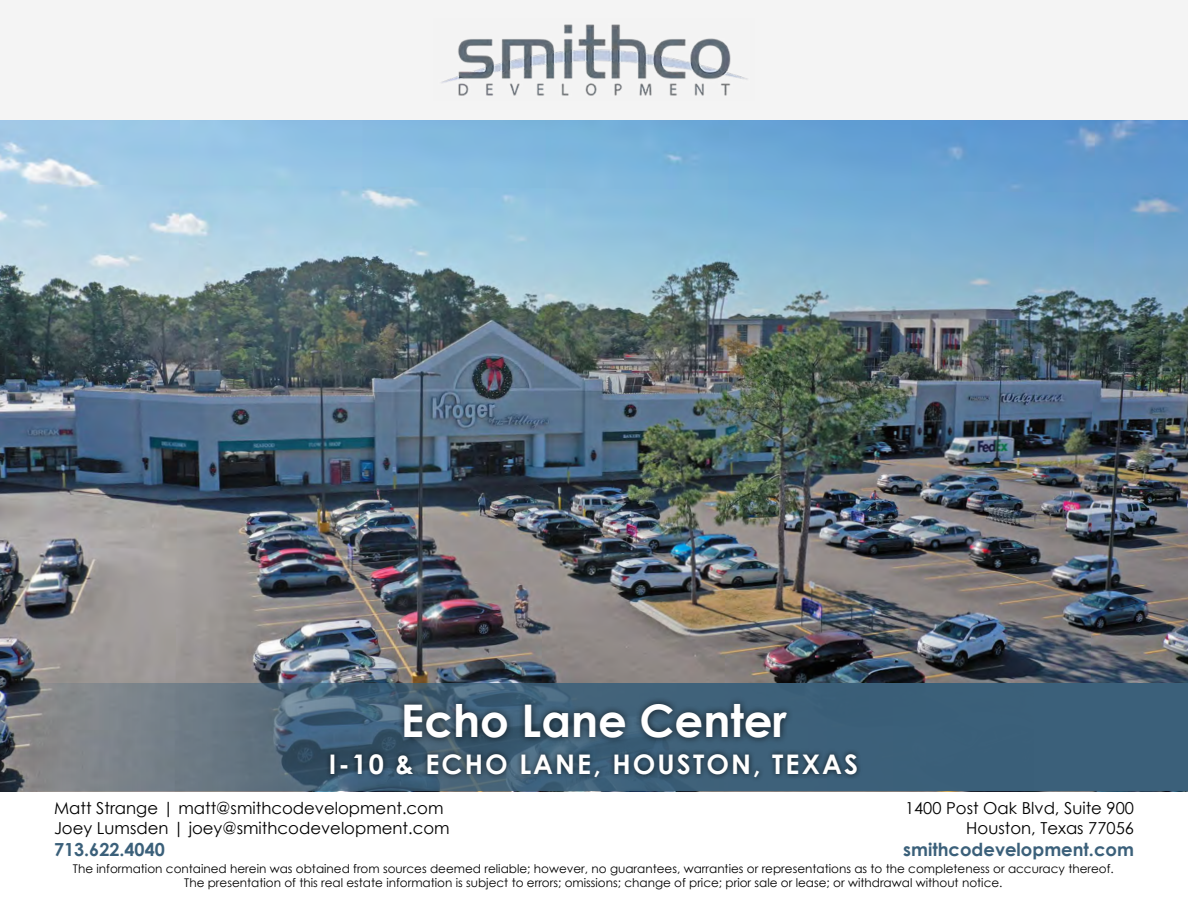
<style>
.page{position:relative;width:1188px;height:918px;background:#fff}
.page>*{position:absolute;margin:0;border:0;box-sizing:border-box;transform-origin:0 0}
.t1{font:700 45px "Century Gothic";color:#fff}
.t2{font:700 27px "Century Gothic";letter-spacing:.075em;color:#fff}
.t3{font:700 18px "Century Gothic";color:#3b607a}
.t4{font:16.5px/19.8px "Century Gothic";color:#000;text-align:right}
.t5{font:12px/14.4px "Century Gothic";color:#000;text-align:center}
</style>
<div class="page">
<img style="left:0;top:120px;width:1188px;height:672px">
<div style="left:0;top:0;width:1188px;height:120px;background:#f4f4f4"></div>
<svg style="left:0;top:684px;width:1188px;height:107px;background:#4f697c"></svg>
<div style="left:397px;top:696px;width:397px;height:50px;background:#000;opacity:.75"></div>
<div style="left:325px;top:748px;width:538px;height:35px;background:#000;opacity:.75"></div>
<img style="left:441px;top:24px;width:307px;height:72px">
<h1 class="t1" style="left:401px;top:686px;width:388px">Echo Lane Center</h1>
<h2 class="t2" style="left:329px;top:743px;width:531px">I-10 &amp; ECHO LANE, HOUSTON, TEXAS</h2>
<h3 class="t4" style="left:54px;top:798px;width:397px;text-align:left">Matt Strange | matt@smithcodevelopment.com<br>Joey Lumsden | joey@smithcodevelopment.com</h3>
<h3 class="t3" style="left:54px;top:835px;width:112px">713.622.4040</h3>
<h3 class="t4" style="left:905px;top:798px;width:230px">1400 Post Oak Blvd, Suite 900<br>Houston, Texas 77056</h3>
<h3 class="t3" style="left:903px;top:835px;width:232px">smithcodevelopment.com</h3>
<p class="t5" style="left:73px;top:861px;width:1042px">The information contained herein was obtained from sources deemed reliable; however, no guarantees, warranties or representations as to the completeness or accuracy thereof.<br>The presentation of this real estate information is subject to errors; omissions; change of price; prior sale or lease; or withdrawal without notice.</p>
</div>
